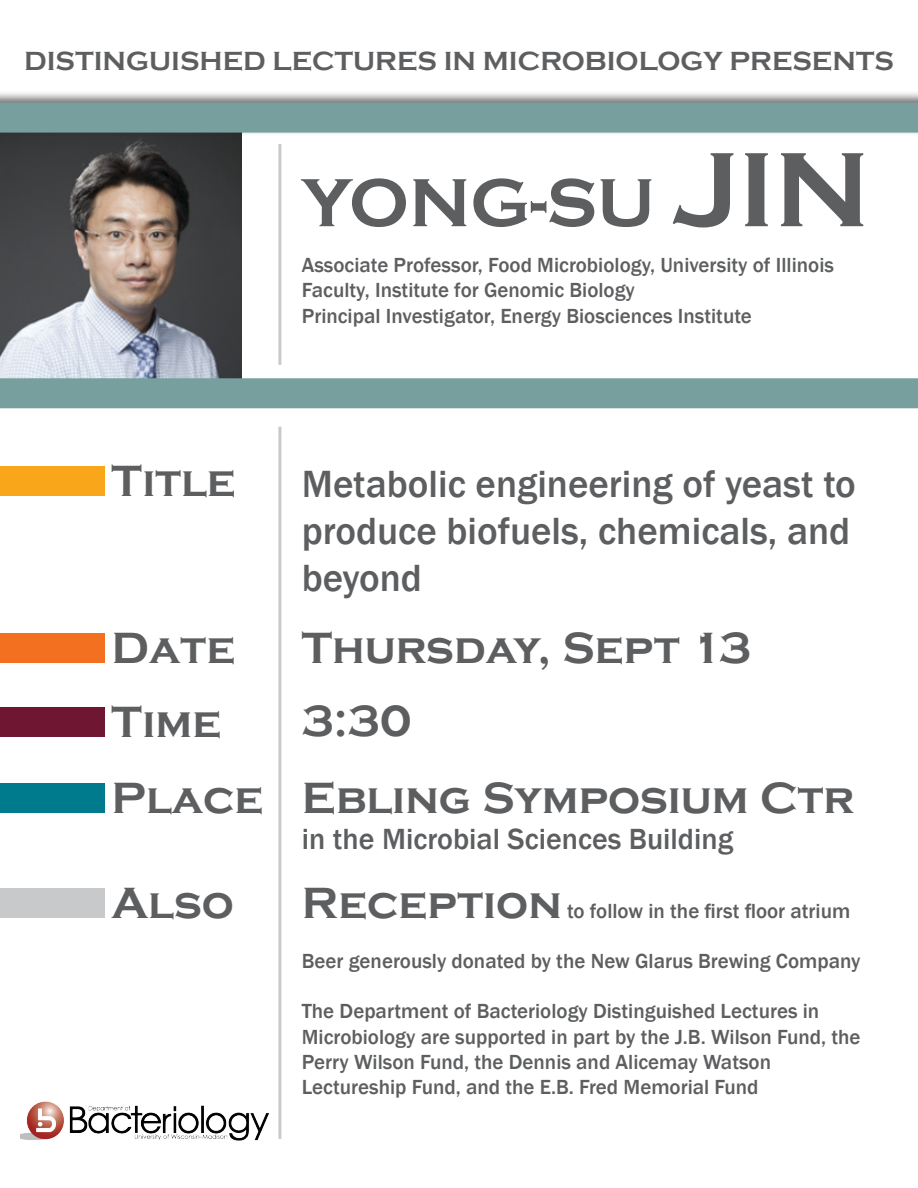
<style>
.page{position:relative;width:918px;height:1188px;background:#fff}
.page>*{position:absolute;margin:0;border:0;box-sizing:border-box;transform-origin:0 0}
.t1{font:700 70.5px "Copperplate Gothic";color:#5d5e60}
.t2{font:700 45px "Copperplate Gothic";color:#5d5e60}
.t3{font:500 39px/46.8px "Franklin Gothic";color:#5d5e60}
.t4{font:500 30px "Franklin Gothic";color:#5d5e60}
.t5{font:700 27px "Copperplate Gothic";color:#5d5e60}
.t6{font:500 21px/25.2px "Franklin Gothic";color:#5d5e60}
.s1{font-size:109.5px}
.s2{font-family:"Copperplate Gothic";font-weight:700;font-size:45px}
</style>
<div class="page">
<hr style="left:278px;top:427px;width:3px;height:712px;background:#c7c9cb">
<hr style="left:278px;top:144px;width:3px;height:221px;background:#c7c9cb">
<img style="left:0;top:137px;width:241px;height:241px">
<div style="left:0;top:378px;width:918px;height:30px;background:#769f9e"></div>
<div style="left:0;top:633px;width:104px;height:30px;background:#f37021"></div>
<div style="left:0;top:707px;width:104px;height:30px;background:#6f1633"></div>
<div style="left:0;top:466px;width:104px;height:30px;background:#faa61a"></div>
<div style="left:0;top:783px;width:104px;height:30px;background:#007b8e"></div>
<div style="left:0;top:888px;width:104px;height:30px;background:#c7c9cb"></div>
<img style="left:20px;top:1101px;width:249px;height:40px">
<div style="left:0;top:90px;width:918px;height:47px;background:#231f20;opacity:.64"></div>
<div style="left:0;top:103px;width:918px;height:30px;background:#769f9e"></div>
<p class="t5" style="left:24px;top:46px;width:871px">DISTINGUISHED LECTURES IN MICROBIOLOGY PRESENTS</p>
<p class="t1" style="left:302px;top:164px;width:570px">YONG-SU <span class="s1">JIN</span></p>
<p class="t6" style="left:302px;top:253px;width:534px">Associate Professor, Food Microbiology, University of Illinois</p>
<p class="t6" style="left:302px;top:278px;width:335px">Faculty, Institute for Genomic Biology</p>
<p class="t6" style="left:302px;top:303px;width:451px">Principal Investigator, Energy Biosciences Institute</p>
<p class="t2" style="left:112px;top:456px;width:126px">Title</p>
<p class="t3" style="left:302px;top:461px;width:556px">Metabolic engineering of yeast to produce biofuels, chemicals, and beyond</p>
<p class="t2" style="left:112px;top:623px;width:125px">Date</p>
<p class="t2" style="left:302px;top:624px;width:451px">Thursday, Sept 13</p>
<p class="t2" style="left:112px;top:697px;width:111px">Time</p>
<p class="t2" style="left:302px;top:697px;width:112px">3:30</p>
<p class="t2" style="left:112px;top:774px;width:153px">Place</p>
<p class="t2" style="left:302px;top:773px;width:554px">Ebling Symposium Ctr</p>
<p class="t4" style="left:302px;top:821px;width:433px">in the Microbial Sciences Building</p>
<p class="t2" style="left:112px;top:878px;width:124px">Also</p>
<p class="t6" style="left:302px;top:898px;width:550px"><span class="s2">Reception</span> to follow in the first floor atrium</p>
<p class="t6" style="left:302px;top:949px;width:560px">Beer generously donated by the New Glarus Brewing Company</p>
<p class="t6" style="left:302px;top:999px;width:560px">The Department of Bacteriology Distinguished Lectures in<br>Microbiology are supported in part by the J.B. Wilson Fund, the<br>Perry Wilson Fund, the Dennis and Alicemay Watson</p>
<p class="t6" style="left:302px;top:1075px;width:458px">Lectureship Fund, and the E.B. Fred Memorial Fund</p>
</div>
